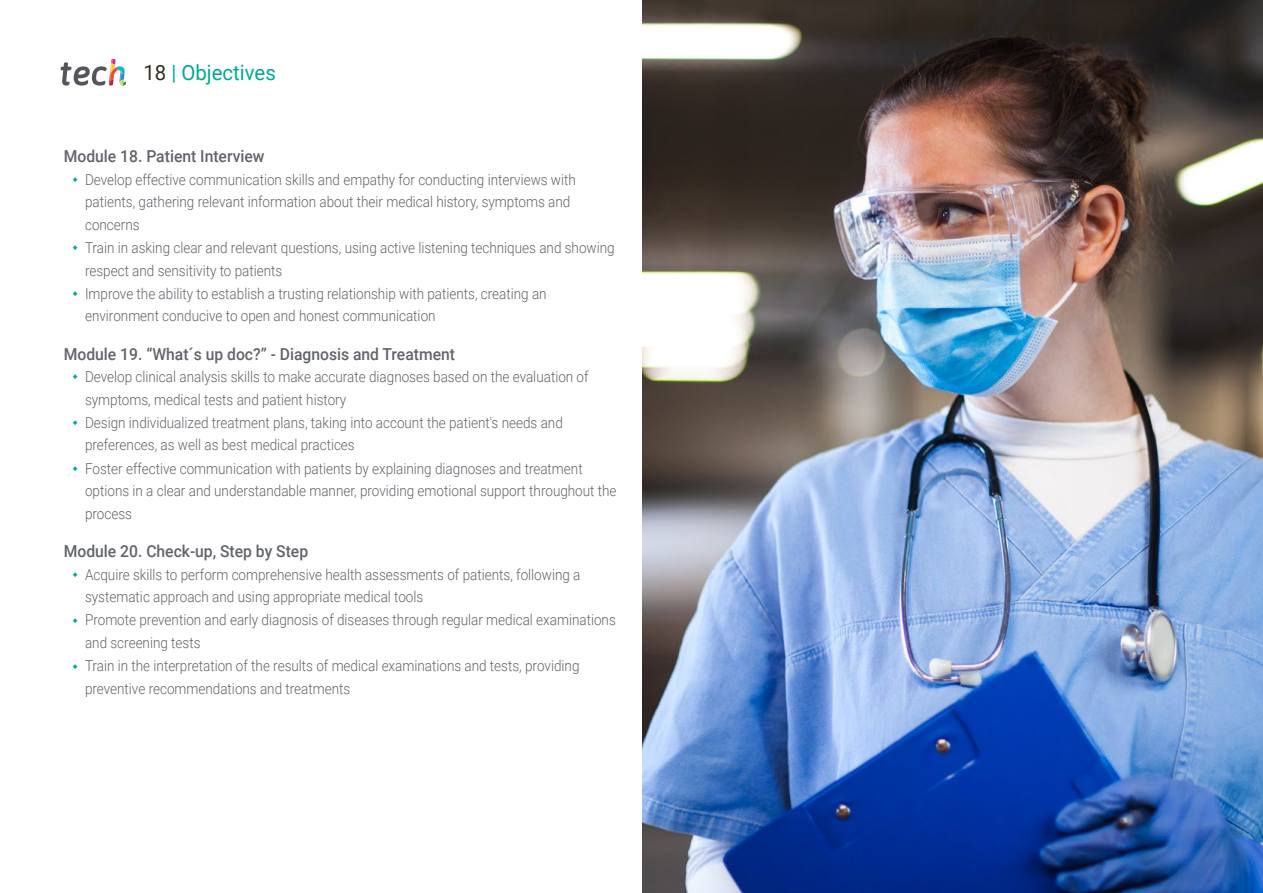
<style>
.page{position:relative;width:1263px;height:893px;background:#fff}
.page>*{position:absolute;margin:0;border:0;box-sizing:border-box;transform-origin:0 0}
.t1{font:21px "Roboto";color:#00a996}
.t2{font:500 16.5px "Roboto";color:#61646a;scale:.95 1}
.t3{font:300 15px/22.8px "Roboto";color:#61646a;scale:.9 1}
.s1{color:#312e20}
</style>
<div class="page">
<img style="left:642px;top:0;width:621px;height:893px">
<svg style="left:61px;top:59px;width:65px;height:27px"></svg>
<h1 class="t1" style="left:144px;top:57px;width:134px"><span class="s1">18</span> | Objectives</h1>
<p class="t2" style="left:64px;top:145px;width:213px">Module 18. Patient Interview</p>
<p class="t3" style="left:85px;top:167px;width:590px">Develop effective communication skills and empathy for conducting interviews with patients, gathering relevant information about their medical history, symptoms and concerns<br>Train in asking clear and relevant questions, using active listening techniques and showing respect and sensitivity to patients<br>Improve the ability to establish a trusting relationship with patients, creating an environment conducive to open and honest communication</p>
<p class="t2" style="left:64px;top:342px;width:413px">Module 19. “What´s up doc?” - Diagnosis and Treatment</p>
<p class="t3" style="left:85px;top:365px;width:592px">Develop clinical analysis skills to make accurate diagnoses based on the evaluation of symptoms, medical tests and patient history<br>Design individualized treatment plans, taking into account the patient's needs and preferences, as well as best medical practices<br>Foster effective communication with patients by explaining diagnoses and treatment options in a clear and understandable manner, providing emotional support throughout the process</p>
<p class="t2" style="left:64px;top:540px;width:259px">Module 20. Check-up, Step by Step</p>
<p class="t3" style="left:85px;top:562px;width:591px">Acquire skills to perform comprehensive health assessments of patients, following a systematic approach and using appropriate medical tools<br>Promote prevention and early diagnosis of diseases through regular medical examinations and screening tests<br>Train in the interpretation of the results of medical examinations and tests, providing preventive recommendations and treatments</p>
</div>
